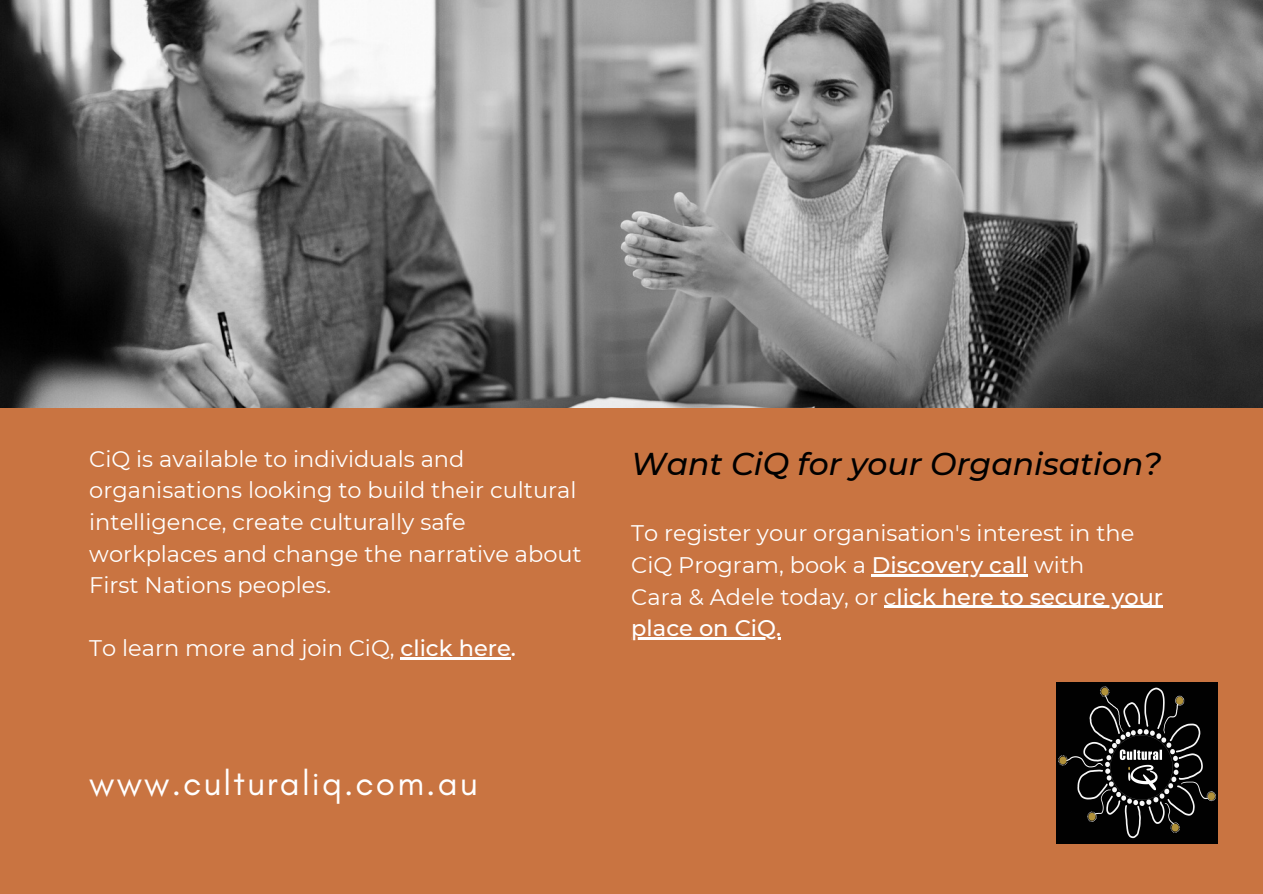
<style>
.page{position:relative;width:1263px;height:894px;background:#fff}
.page>*{position:absolute;margin:0;border:0;box-sizing:border-box;transform-origin:0 0}
.t1{font:35.1px "Glacial Indifference";letter-spacing:.06em;color:#fff}
.t2{font:italic 500 31.5px "Montserrat";color:#000}
.t3{font:22.5px/31.5px "Montserrat";color:#fff}
.s1{font-weight:500}
</style>
<div class="page">
<div style="left:0;top:0;width:1263px;height:893px;background:#c97441"></div>
<hr style="left:401px;top:657px;width:110px;height:2px;background:#fff">
<img style="left:0;top:0;width:1263px;height:407px">
<hr style="left:872px;top:574px;width:156px;height:2px;background:#fff">
<svg style="left:884px;top:605px;width:13px;height:2px"></svg>
<hr style="left:897px;top:605px;width:266px;height:2px;background:#fff">
<hr style="left:631px;top:637px;width:150px;height:2px;background:#fff">
<img style="left:1057px;top:682px;width:160px;height:160px">
<p class="t3" style="left:89px;top:443px;width:494px">CiQ is available to individuals and organisations looking to build their cultural intelligence, create culturally safe workplaces and change the narrative about First Nations peoples.</p>
<p class="t3" style="left:89px;top:632px;width:428px">To learn more and join CiQ, <span class="s1">click here.</span></p>
<h1 class="t1" style="left:89px;top:761px;width:390px">www.culturaliq.com.au</h1>
<h2 class="t2" style="left:631px;top:444px;width:532px">Want CiQ for your Organisation?</h2>
<p class="t3" style="left:631px;top:517px;width:533px">To register your organisation's interest in the CiQ Program, book a <span class="s1">Discovery call</span> with<br>Cara &amp; Adele today, or c<span class="s1">lick here to secure your place on CiQ.</span></p>
</div>
